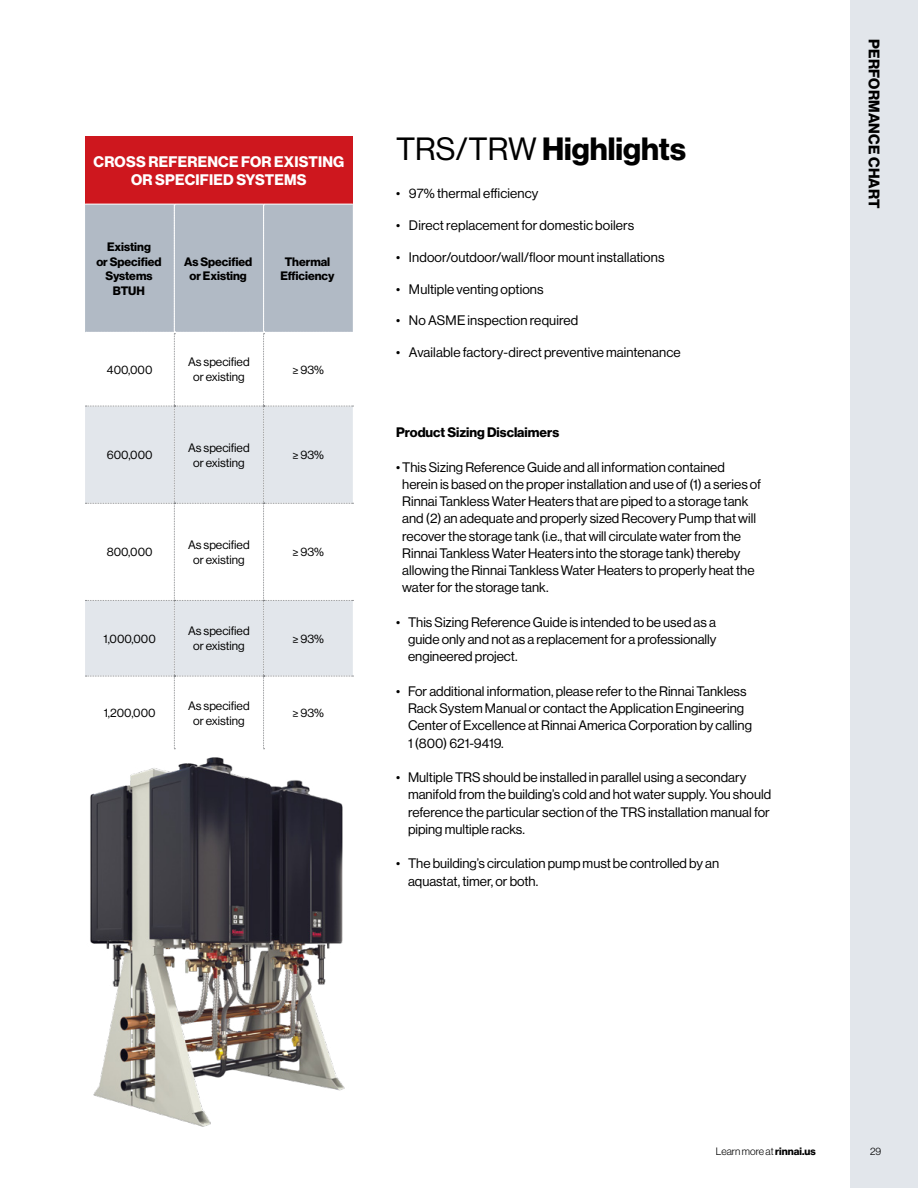
<style>
.page{position:relative;width:918px;height:1188px;background:#fff}
.page>*{position:absolute;margin:0;border:0;box-sizing:border-box;transform-origin:0 0}
.t1{font:31.5px "N Haas Grotesk DS Std 75 Bd";color:#000}
.t2{font:15px/18px "N Haas Grotesk DS Std 75 Bd";letter-spacing:.015em;color:#fff;text-align:center}
.t3{font:15px "N Haas Grotesk DS Std 75 Bd";letter-spacing:.015em;color:#000}
.t4{font:13.5px/17.2px "N Haas Grotesk DS Std 55 Rg";color:#000}
.t5{font:13.5px "N Haas Grotesk DS Std 75 Bd";color:#000}
.t6{font:12px/15px "N Haas Grotesk DS Std 55 Rg";color:#000;text-align:center}
.t7{font:12px/14.4px "N Haas Grotesk DS Std 75 Bd";color:#000;text-align:center}
.t8{font:10.5px "N Haas Grotesk DS Std 45 Lt";color:#000}
.s1{font-family:"N Haas Grotesk DS Std 55 Rg"}
.s2{font-family:"N Haas Grotesk DS Std 75 Bd"}
</style>
<div class="page">
<div style="left:85px;top:137px;width:268px;height:67px;background:#ce171e"></div>
<svg style="left:85px;top:205px;width:268px;height:534px"></svg>
<img style="left:90px;top:739px;width:255px;height:388px">
<div style="left:850px;top:0;width:68px;height:1188px;background:#e2e6eb"></div>
<p class="t2" style="left:94px;top:153px;width:252px">CROSS REFERENCE FOR EXISTING<br>OR SPECIFIED SYSTEMS</p>
<p class="t7" style="left:96px;top:240px;width:67px">Existing<br>or Specified<br>Systems<br>BTUH</p>
<p class="t7" style="left:184px;top:255px;width:69px">As Specified or Existing</p>
<p class="t7" style="left:281px;top:255px;width:55px">Thermal<br>Efficiency</p>
<p class="t6" style="left:107px;top:362px;width:47px">400,000</p>
<p class="t6" style="left:188px;top:355px;width:63px">As specified or existing</p>
<p class="t6" style="left:292px;top:362px;width:33px">≥ 93%</p>
<p class="t6" style="left:107px;top:448px;width:47px">600,000</p>
<p class="t6" style="left:188px;top:440px;width:63px">As specified or existing</p>
<p class="t6" style="left:292px;top:448px;width:33px">≥ 93%</p>
<p class="t6" style="left:107px;top:545px;width:47px">800,000</p>
<p class="t6" style="left:188px;top:537px;width:63px">As specified or existing</p>
<p class="t6" style="left:292px;top:545px;width:33px">≥ 93%</p>
<p class="t6" style="left:104px;top:631px;width:54px">1,000,000</p>
<p class="t6" style="left:188px;top:624px;width:63px">As specified or existing</p>
<p class="t6" style="left:292px;top:631px;width:33px">≥ 93%</p>
<p class="t6" style="left:104px;top:706px;width:53px">1,200,000</p>
<p class="t6" style="left:188px;top:698px;width:63px">As specified or existing</p>
<p class="t6" style="left:292px;top:706px;width:33px">≥ 93%</p>
<h1 class="t1" style="left:396px;top:130px;width:291px"><span class="s1">TRS/TRW</span> Highlights</h1>
<p class="t4" style="left:396px;top:185px;width:144px">• 97% thermal efficiency</p>
<p class="t4" style="left:396px;top:217px;width:240px">• Direct replacement for domestic boilers</p>
<p class="t4" style="left:396px;top:249px;width:270px">• Indoor/outdoor/wall/floor mount installations</p>
<p class="t4" style="left:396px;top:280px;width:149px">• Multiple venting options</p>
<p class="t4" style="left:396px;top:312px;width:184px">• No ASME inspection required</p>
<p class="t4" style="left:396px;top:344px;width:286px">• Available factory-direct preventive maintenance</p>
<p class="t5" style="left:396px;top:424px;width:165px">Product Sizing Disclaimers</p>
<p class="t4" style="left:402px;top:458px;width:360px;text-indent:-6px">• This Sizing Reference Guide and all information contained herein is based on the proper installation and use of (1) a series of Rinnai Tankless Water Heaters that are piped to a storage tank and (2) an adequate and properly sized Recovery Pump that will recover the storage tank (i.e., that will circulate water from the Rinnai Tankless Water Heaters into the storage tank) thereby allowing the Rinnai Tankless Water Heaters to properly heat the water for the storage tank.</p>
<p class="t4" style="left:408px;top:614px;width:310px;text-align:justify;text-indent:-12px">• This Sizing Reference Guide is intended to be used as a guide only and not as a replacement for a professionally engineered project.</p>
<p class="t4" style="left:408px;top:683px;width:345px;text-indent:-12px">• For additional information, please refer to the Rinnai Tankless Rack System Manual or contact the Application Engineering Center of Excellence at Rinnai America Corporation by calling 1 (800) 621-9419.</p>
<p class="t4" style="left:408px;top:769px;width:365px;text-indent:-12px">• Multiple TRS should be installed in parallel using a secondary manifold from the building’s cold and hot water supply. You should reference the particular section of the TRS installation manual for piping multiple racks.</p>
<p class="t4" style="left:408px;top:855px;width:313px;text-indent:-12px">• The building’s circulation pump must be controlled by an aquastat, timer, or both.</p>
<p class="t3" style="left:883px;top:39px;width:171px;rotate:90deg">PERFORMANCE CHART</p>
<p class="t8" style="left:716px;top:1145px;width:101px">Learn more at <span class="s2">rinnai.us</span></p>
<p class="t8" style="left:870px;top:1145px;width:13px">29</p>
</div>
